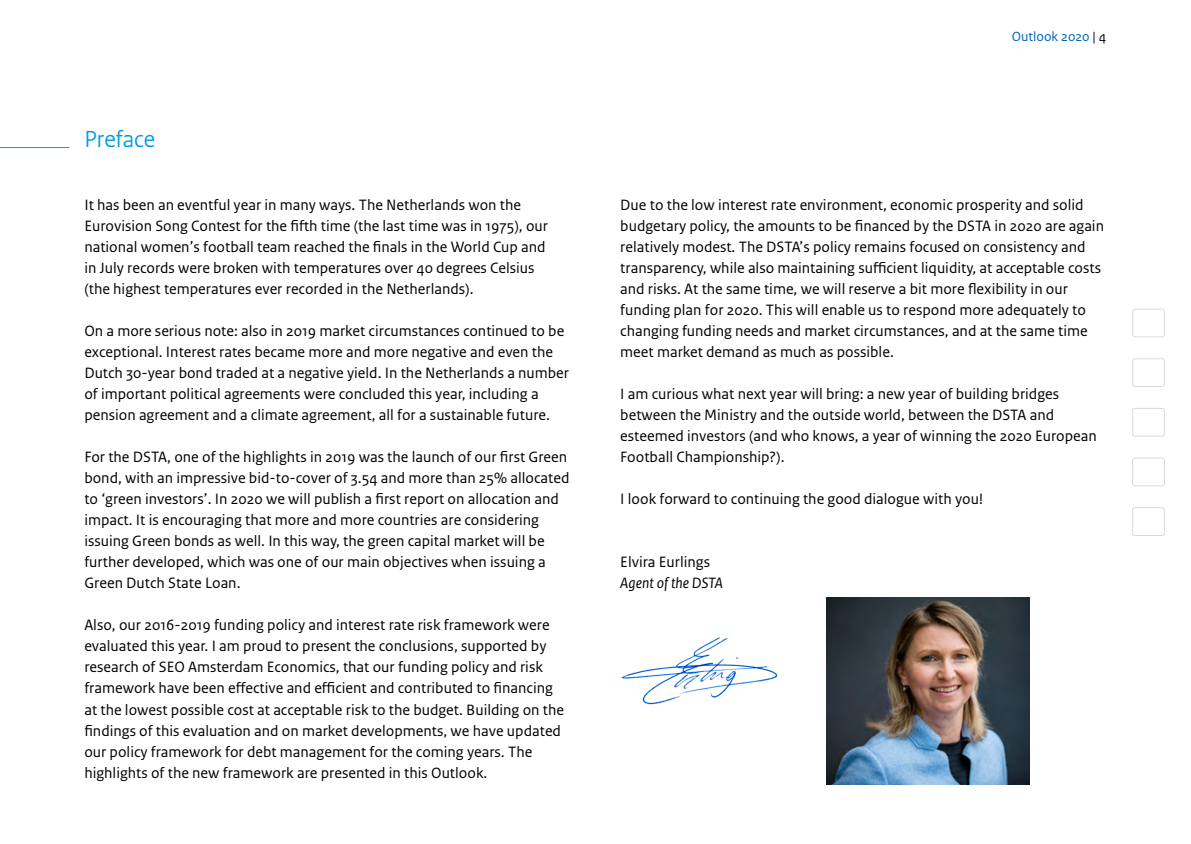
<style>
.page{position:relative;width:1191px;height:844px;background:#fff}
.page>*{position:absolute;margin:0;border:0;box-sizing:border-box;transform-origin:0 0}
.t1{font:24.5px "Rijksoverheid Sans Heading";color:#009ee3}
.t2{font:15.75px/21px "Rijksoverheid Sans Text";color:#000}
.t3{font:italic 15.75px "Rijksoverheid Sans Text";color:#000}
.t4{font:14px "Rijksoverheid Sans Text";color:#0067b3}
.s1{color:#000}
</style>
<div class="page">
<hr style="left:0;top:147px;width:69px;height:1px;background:#009ee3">
<img style="left:826px;top:597px;width:203px;height:187px">
<div style="left:1132px;top:308px;width:32px;height:29px;border:1px solid #d9dada;border-radius:2px"></div>
<div style="left:1132px;top:358px;width:32px;height:29px;border:1px solid #d9dada;border-radius:2px"></div>
<div style="left:1132px;top:408px;width:32px;height:28px;border:1px solid #d9dada;border-radius:2px"></div>
<div style="left:1132px;top:457px;width:32px;height:29px;border:1px solid #d9dada;border-radius:2px"></div>
<div style="left:1132px;top:507px;width:32px;height:28px;border:1px solid #d9dada;border-radius:2px"></div>
<img style="left:621px;top:637px;width:157px;height:68px">
<h1 class="t1" style="left:84px;top:125px;width:72px">Preface</h1>
<p class="t2" style="left:84px;top:195px;width:465px">It has been an eventful year in many ways. The Netherlands won the Eurovision Song Contest for the fifth time (the last time was in 1975), our national women’s football team reached the finals in the World Cup and in July records were broken with temperatures over 40 degrees Celsius (the highest temperatures ever recorded in the Netherlands).</p>
<p class="t2" style="left:84px;top:321px;width:486px">On a more serious note: also in 2019 market circumstances continued to be exceptional. Interest rates became more and more negative and even the Dutch 30-year bond traded at a negative yield. In the Netherlands a number of important political agreements were concluded this year, including a pension agreement and a climate agreement, all for a sustainable future.</p>
<p class="t2" style="left:84px;top:447px;width:486px">For the DSTA, one of the highlights in 2019 was the launch of our first Green bond, with an impressive bid-to-cover of 3.54 and more than 25% allocated to ‘green investors’. In 2020 we will publish a first report on allocation and impact. It is encouraging that more and more countries are considering issuing Green bonds as well. In this way, the green capital market will be further developed, which was one of our main objectives when issuing a Green Dutch State Loan.</p>
<p class="t2" style="left:84px;top:615px;width:481px">Also, our 2016-2019 funding policy and interest rate risk framework were evaluated this year. I am proud to present the conclusions, supported by research of SEO Amsterdam Economics, that our funding policy and risk framework have been effective and efficient and contributed to financing at the lowest possible cost at acceptable risk to the budget. Building on the findings of this evaluation and on market developments, we have updated our policy framework for debt management for the coming years. The highlights of the new framework are presented in this Outlook.</p>
<p class="t4" style="left:1011px;top:28px;width:96px">Outlook 2020 <span class="s1">| 4</span></p>
<p class="t2" style="left:620px;top:195px;width:485px">Due to the low interest rate environment, economic prosperity and solid budgetary policy, the amounts to be financed by the DSTA in 2020 are again relatively modest. The DSTA’s policy remains focused on consistency and transparency, while also maintaining sufficient liquidity, at acceptable costs and risks. At the same time, we will reserve a bit more flexibility in our funding plan for 2020. This will enable us to respond more adequately to changing funding needs and market circumstances, and at the same time meet market demand as much as possible.</p>
<p class="t2" style="left:620px;top:383px;width:478px">I am curious what next year will bring: a new year of building bridges between the Ministry and the outside world, between the DSTA and esteemed investors (and who knows, a year of winning the 2020 European Football Championship?).</p>
<p class="t2" style="left:620px;top:488px;width:365px">I look forward to continuing the good dialogue with you!</p>
<p class="t2" style="left:620px;top:551px;width:91px">Elvira Eurlings</p>
<p class="t3" style="left:620px;top:574px;width:104px">Agent of the DSTA</p>
</div>
